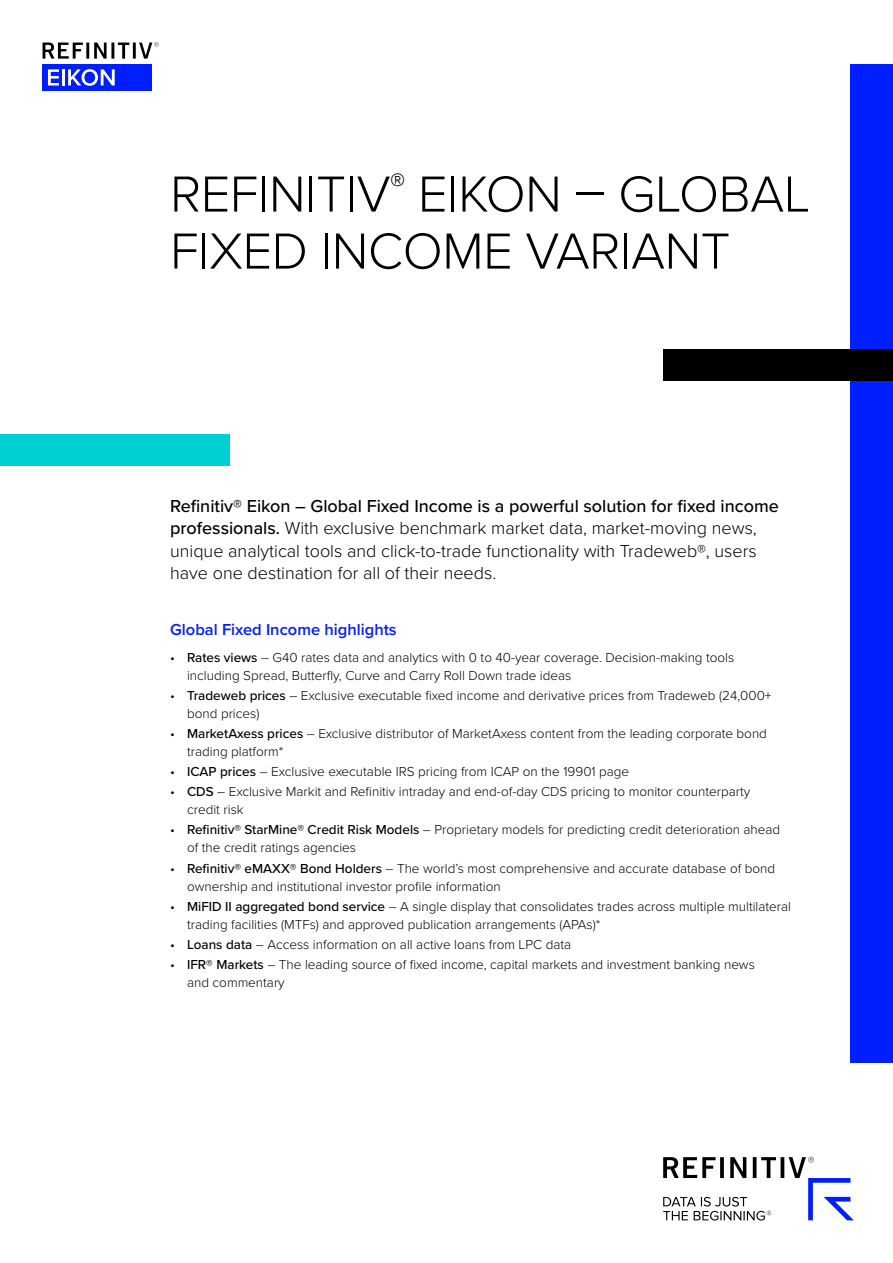
<style>
.page{position:relative;width:893px;height:1263px;background:#fff}
.page>*{position:absolute;margin:0;border:0;box-sizing:border-box;transform-origin:0 0}
.R_Title_-_Small{font:300 52.5px/57px "Proxima Nova";letter-spacing:-.01em;color:#000}
.R_Intro_Text{font:300 18px/22.5px "Proxima Nova";color:#000}
.R_Body_Heading{font:600 16.5px "Proxima Nova";color:#001eff}
.t1{font:300 13.5px/18px "Proxima Nova";color:#000}
.s1{font-weight:500}
</style>
<div class="page">
<div style="left:850px;top:64px;width:43px;height:999px;background:#001eff"></div>
<svg style="left:663px;top:1157px;width:191px;height:63px"></svg>
<div style="left:663px;top:349px;width:230px;height:32px;background:#000"></div>
<div style="left:0;top:434px;width:230px;height:32px;background:#00d0d4"></div>
<div style="left:43px;top:64px;width:109px;height:27px;background:#001eff"></div>
<svg style="left:43px;top:43px;width:116px;height:16px"></svg>
<svg style="left:48px;top:69px;width:11px;height:16px"></svg>
<hr style="left:62px;top:69px;width:3px;height:16px;background:#fff">
<svg style="left:68px;top:69px;width:47px;height:17px"></svg>
<p class="R_Title_-_Small" style="left:170px;top:163px;width:641px">REFINITIV<sup>®</sup> EIKON – GLOBAL<br>FIXED INCOME VARIANT</p>
<p class="R_Intro_Text" style="left:170px;top:493px;width:610px"><span class="s1">Refinitiv® Eikon – Global Fixed Income is a powerful solution for fixed income professionals.</span> With exclusive benchmark market data, market-moving news, unique analytical tools and click-to-trade functionality with Tradeweb®, users have one destination for all of their needs.</p>
<p class="R_Body_Heading" style="left:170px;top:617px;width:228px">Global Fixed Income highlights</p>
<p class="t1" style="left:187px;top:647px;width:549px;text-indent:-17px">• <span class="s1">Rates views</span> – G40 rates data and analytics with 0 to 40-year coverage. Decision-making tools including Spread, Butterfly, Curve and Carry Roll Down trade ideas</p>
<p class="t1" style="left:187px;top:686px;width:586px;text-indent:-17px">• <span class="s1">Tradeweb prices</span> – Exclusive executable fixed income and derivative prices from Tradeweb (24,000+ bond prices)</p>
<p class="t1" style="left:187px;top:724px;width:581px;text-indent:-17px">• <span class="s1">MarketAxess prices</span> – Exclusive distributor of MarketAxess content from the leading corporate bond trading platform*</p>
<p class="t1" style="left:170px;top:762px;width:461px">• <span class="s1">ICAP prices</span> – Exclusive executable IRS pricing from ICAP on the 19901 page</p>
<p class="t1" style="left:187px;top:782px;width:565px;text-indent:-17px">• <span class="s1">CDS</span> – Exclusive Markit and Refinitiv intraday and end-of-day CDS pricing to monitor counterparty credit risk</p>
<p class="t1" style="left:187px;top:820px;width:595px;text-indent:-17px">• <span class="s1">Refinitiv® StarMine® Credit Risk Models</span> – Proprietary models for predicting credit deterioration ahead of the credit ratings agencies</p>
<p class="t1" style="left:187px;top:858px;width:590px;text-indent:-17px">• <span class="s1">Refinitiv® eMAXX® Bond Holders</span> – The world’s most comprehensive and accurate database of bond ownership and institutional investor profile information</p>
<p class="t1" style="left:187px;top:896px;width:605px;text-indent:-17px">• <span class="s1">MiFID II aggregated bond service</span> – A single display that consolidates trades across multiple multilateral trading facilities (MTFs) and approved publication arrangements (APAs)*</p>
<p class="t1" style="left:170px;top:934px;width:403px">• <span class="s1">Loans data</span> – Access information on all active loans from LPC data</p>
<p class="t1" style="left:187px;top:955px;width:569px;text-indent:-17px">• <span class="s1">IFR® Markets</span> – The leading source of fixed income, capital markets and investment banking news and commentary</p>
</div>
